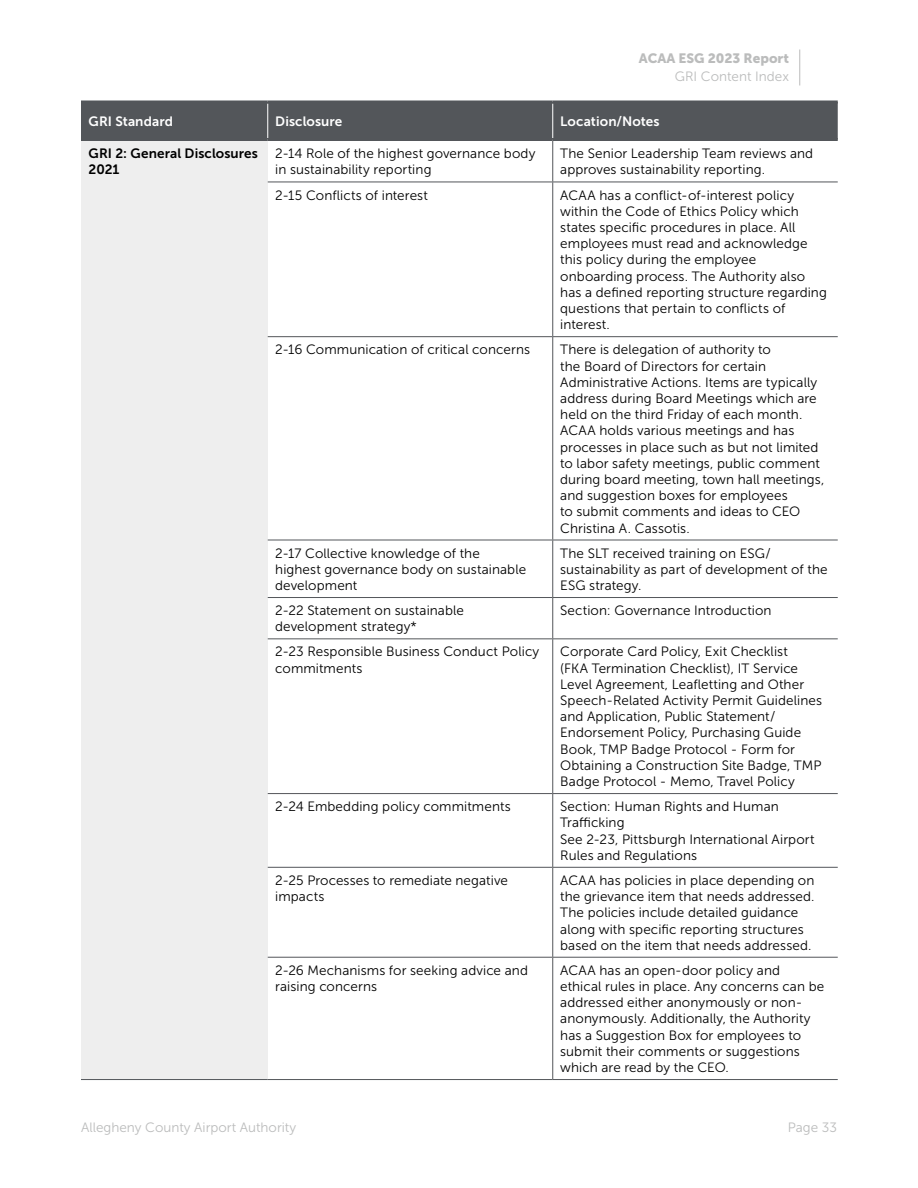
<style>
.page{position:relative;width:918px;height:1188px;background:#fff}
.page>*{position:absolute;margin:0;border:0;box-sizing:border-box;transform-origin:0 0}
.t1{font:13.5px/16.2px "Museo Sans 300";letter-spacing:.005em;color:#000}
.t2{font:13.5px "Museo Sans 300";color:#bbbcbc}
.t3{font:13.5px "Museo Sans 700";letter-spacing:.01em;color:#fff}
.t4{font:13.5px/16.2px "Museo Sans 700";letter-spacing:.005em;color:#000}
.t5{font:13.5px "Museo Sans 900";color:#bbbcbc}
</style>
<div class="page">
<div style="left:81px;top:104px;width:757px;height:34px;background:#53565a"></div>
<div style="left:81px;top:140px;width:187px;height:940px;background:#eee"></div>
<hr style="left:267px;top:104px;width:1px;height:34px;background:#fff">
<hr style="left:552px;top:104px;width:1px;height:34px;background:#fff">
<hr style="left:552px;top:141px;width:1px;height:41px;background:#53565a">
<hr style="left:552px;top:182px;width:1px;height:154px;background:#53565a">
<hr style="left:552px;top:337px;width:1px;height:203px;background:#53565a">
<hr style="left:552px;top:540px;width:1px;height:57px;background:#53565a">
<hr style="left:552px;top:598px;width:1px;height:40px;background:#53565a">
<hr style="left:552px;top:639px;width:1px;height:154px;background:#53565a">
<hr style="left:552px;top:794px;width:1px;height:73px;background:#53565a">
<hr style="left:552px;top:868px;width:1px;height:89px;background:#53565a">
<hr style="left:552px;top:958px;width:1px;height:121px;background:#53565a">
<hr style="left:268px;top:182px;width:285px;height:1px;background:#53565a">
<hr style="left:553px;top:182px;width:285px;height:1px;background:#53565a">
<hr style="left:268px;top:336px;width:285px;height:1px;background:#53565a">
<hr style="left:553px;top:336px;width:285px;height:1px;background:#53565a">
<hr style="left:268px;top:540px;width:285px;height:1px;background:#53565a">
<hr style="left:553px;top:540px;width:285px;height:1px;background:#53565a">
<hr style="left:268px;top:597px;width:285px;height:1px;background:#53565a">
<hr style="left:553px;top:597px;width:285px;height:1px;background:#53565a">
<hr style="left:268px;top:638px;width:285px;height:1px;background:#53565a">
<hr style="left:553px;top:638px;width:285px;height:1px;background:#53565a">
<hr style="left:268px;top:793px;width:285px;height:1px;background:#53565a">
<hr style="left:553px;top:793px;width:285px;height:1px;background:#53565a">
<hr style="left:268px;top:867px;width:285px;height:1px;background:#53565a">
<hr style="left:553px;top:867px;width:285px;height:1px;background:#53565a">
<hr style="left:268px;top:957px;width:285px;height:1px;background:#53565a">
<hr style="left:553px;top:957px;width:285px;height:1px;background:#53565a">
<hr style="left:268px;top:1079px;width:285px;height:1px;background:#53565a">
<hr style="left:553px;top:1079px;width:285px;height:1px;background:#53565a">
<hr style="left:81px;top:1079px;width:187px;height:1px;background:#53565a">
<svg style="left:81px;top:100px;width:187px;height:4px"></svg>
<svg style="left:268px;top:100px;width:285px;height:4px"></svg>
<svg style="left:553px;top:100px;width:285px;height:4px"></svg>
<hr style="left:81px;top:138px;width:187px;height:3px;background:#53565a">
<hr style="left:268px;top:138px;width:285px;height:3px;background:#53565a">
<hr style="left:553px;top:138px;width:285px;height:3px;background:#53565a">
<hr style="left:799px;top:50px;width:1px;height:36px;background:#bbbcbc">
<p class="t5" style="left:639px;top:51px;width:152px">ACAA ESG 2023 Report</p>
<p class="t2" style="left:675px;top:69px;width:116px">GRI Content Index</p>
<p class="t3" style="left:88px;top:114px;width:86px">GRI Standard</p>
<p class="t3" style="left:275px;top:114px;width:69px">Disclosure</p>
<p class="t3" style="left:560px;top:114px;width:101px">Location/Notes</p>
<p class="t4" style="left:88px;top:145px;width:171px">GRI 2: General Disclosures<br>2021</p>
<p class="t1" style="left:275px;top:146px;width:262px">2-14 Role of the highest governance body in sustainability reporting</p>
<p class="t1" style="left:560px;top:146px;width:255px">The Senior Leadership Team reviews and approves sustainability reporting.</p>
<p class="t1" style="left:275px;top:187px;width:154px">2-15 Conflicts of interest</p>
<p class="t1" style="left:560px;top:187px;width:268px">ACAA has a conflict-of-interest policy within the Code of Ethics Policy which states specific procedures in place. All employees must read and acknowledge this policy during the employee onboarding process. The Authority also has a defined reporting structure regarding questions that pertain to conflicts of interest.</p>
<p class="t1" style="left:275px;top:342px;width:256px">2-16 Communication of critical concerns</p>
<p class="t1" style="left:560px;top:342px;width:266px">There is delegation of authority to<br>the Board of Directors for certain Administrative Actions. Items are typically address during Board Meetings which are held on the third Friday of each month.<br>ACAA holds various meetings and has processes in place such as but not limited to labor safety meetings, public comment during board meeting, town hall meetings, and suggestion boxes for employees<br>to submit comments and ideas to CEO Christina A. Cassotis.</p>
<p class="t1" style="left:275px;top:545px;width:252px">2-17 Collective knowledge of the highest governance body on sustainable development</p>
<p class="t1" style="left:560px;top:545px;width:269px">The SLT received training on ESG/ sustainability as part of development of the<br>ESG strategy.</p>
<p class="t1" style="left:275px;top:603px;width:190px">2-22 Statement on sustainable development strategy*</p>
<p class="t1" style="left:560px;top:603px;width:213px">Section: Governance Introduction</p>
<p class="t1" style="left:275px;top:644px;width:266px">2-23 Responsible Business Conduct Policy commitments</p>
<p class="t1" style="left:560px;top:644px;width:263px">Corporate Card Policy, Exit Checklist<br>(FKA Termination Checklist), IT Service Level Agreement, Leafletting and Other Speech-Related Activity Permit Guidelines and Application, Public Statement/ Endorsement Policy, Purchasing Guide Book, TMP Badge Protocol - Form for Obtaining a Construction Site Badge, TMP Badge Protocol - Memo, Travel Policy</p>
<p class="t1" style="left:275px;top:799px;width:237px">2-24 Embedding policy commitments</p>
<p class="t1" style="left:560px;top:799px;width:256px">Section: Human Rights and Human<br>Trafficking<br>See 2-23, Pittsburgh International Airport<br>Rules and Regulations</p>
<p class="t1" style="left:275px;top:872px;width:234px">2-25 Processes to remediate negative impacts</p>
<p class="t1" style="left:560px;top:872px;width:256px">ACAA has policies in place depending on the grievance item that needs addressed.<br>The policies include detailed guidance along with specific reporting structures based on the item that needs addressed.</p>
<p class="t1" style="left:275px;top:962px;width:254px">2-26 Mechanisms for seeking advice and raising concerns</p>
<p class="t1" style="left:560px;top:962px;width:266px">ACAA has an open-door policy and ethical rules in place. Any concerns can be addressed either anonymously or non&shy;anonymously. Additionally, the Authority has a Suggestion Box for employees to submit their comments or suggestions which are read by the CEO.</p>
<p class="t2" style="left:81px;top:1120px;width:217px">Allegheny County Airport Authority</p>
<p class="t2" style="left:788px;top:1120px;width:51px">Page 33</p>
</div>
